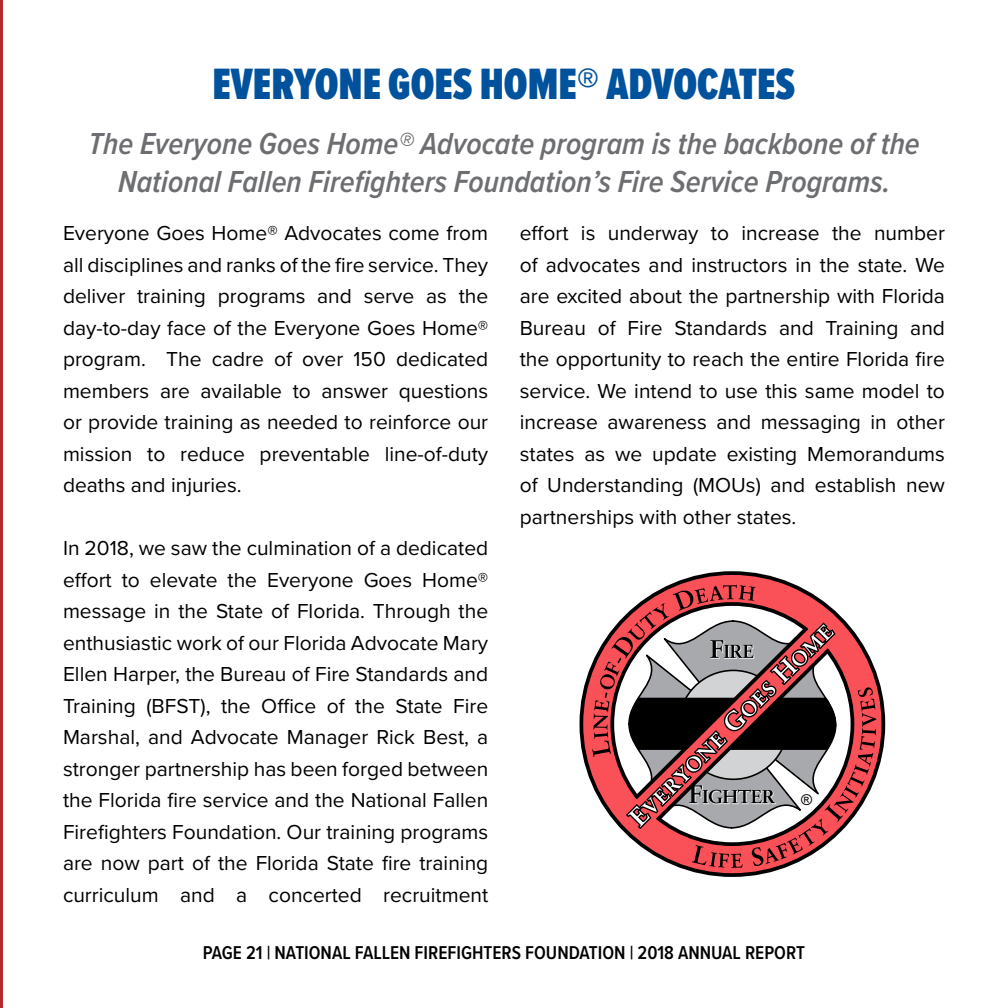
<style>
.page{position:relative;width:1008px;height:1008px;background:#fff}
.page>*{position:absolute;margin:0;border:0;box-sizing:border-box;transform-origin:0 0}
.Page_Title{font:900 45.5px "Proxima Nova Ex Cn";color:#00529c}
.Subtitles{font:italic 600 31.5px/37.8px "Proxima Nova Cond";color:#6d6e71;text-align:center}
.Main_Text_-_Black{font:21px/31.5px "Proxima Nova";color:#000;text-align:justify}
.Page_Numbers-_Black{font:600 19.25px "Proxima Nova Cond";color:#000}
.t1{font:14.88px "Arial";color:#000}
</style>
<div class="page">
<hr style="left:0;top:0;width:3px;height:1008px;background:#b02a2f">
<svg style="left:580px;top:571px;width:305px;height:306px"></svg>
<svg style="left:592px;top:585px;width:284px;height:283px"></svg>
<p class="Page_Title" style="left:212px;top:51px;width:585px">EVERYONE GOES HOME® ADVOCATES</p>
<p class="Subtitles" style="left:89px;top:124px;width:833px">The Everyone Goes Home® Advocate program is the backbone of the<br>National Fallen Firefighters Foundation’s Fire Service Programs.</p>
<p class="Main_Text_-_Black" style="left:63px;top:216px;width:427px">Everyone Goes Home® Advocates come from all disciplines and ranks of the fire service. They deliver training programs and serve as the day-to-day face of the Everyone Goes Home® program. The cadre of over 150 dedicated members are available to answer questions or provide training as needed to reinforce our mission to reduce preventable line-of-duty deaths and injuries.</p>
<p class="Main_Text_-_Black" style="left:63px;top:531px;width:427px">In 2018, we saw the culmination of a dedicated effort to elevate the Everyone Goes Home® message in the State of Florida. Through the enthusiastic work of our Florida Advocate Mary Ellen Harper, the Bureau of Fire Standards and Training (BFST), the Office of the State Fire Marshal, and Advocate Manager Rick Best, a stronger partnership has been forged between the Florida fire service and the National Fallen Firefighters Foundation. Our training programs are now part of the Florida State fire training curriculum and a concerted recruitment</p>
<p class="Main_Text_-_Black" style="left:520px;top:216px;width:427px">effort is underway to increase the number of advocates and instructors in the state. We are excited about the partnership with Florida Bureau of Fire Standards and Training and the opportunity to reach the entire Florida fire service. We intend to use this same model to increase awareness and messaging in other states as we update existing Memorandums of Understanding (MOUs) and establish new partnerships with other states.</p>
<p class="t1" style="left:801px;top:790px;width:13px">®</p>
<p class="Page_Numbers-_Black" style="left:203px;top:939px;width:604px">PAGE 21 | NATIONAL FALLEN FIREFIGHTERS FOUNDATION | 2018 ANNUAL REPORT</p>
</div>
